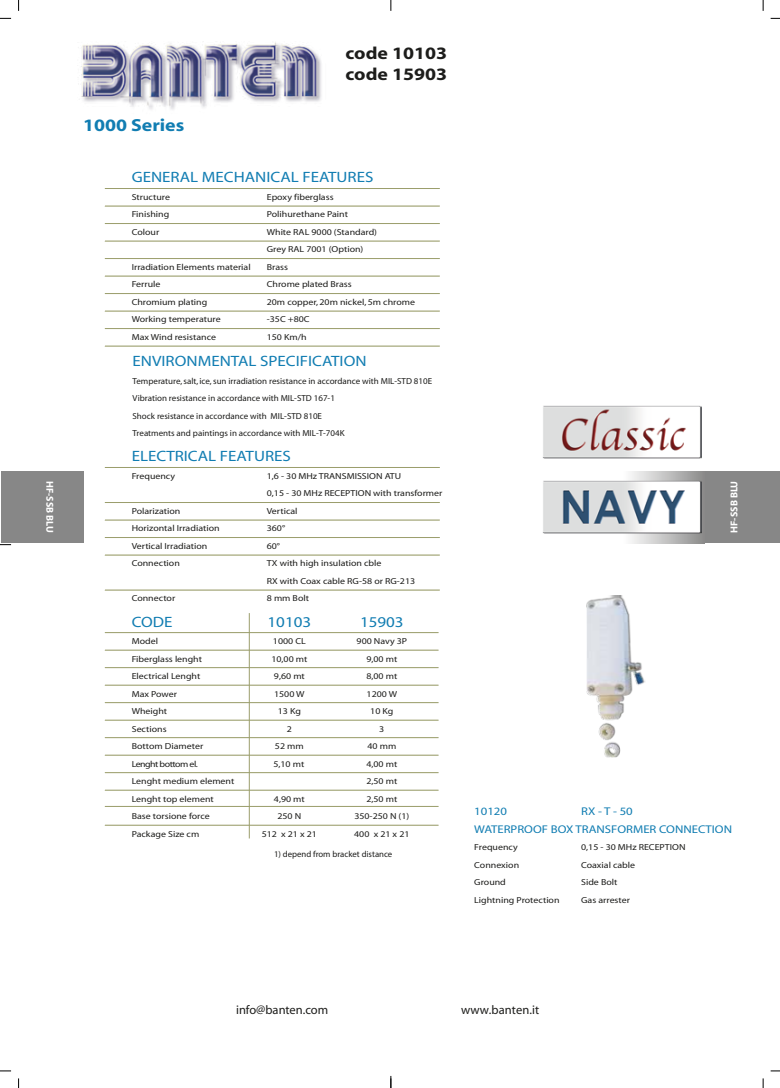
<style>
.page{position:relative;width:780px;height:1088px;background:#fff}
.page>*{position:absolute;margin:0;border:0;box-sizing:border-box;transform-origin:0 0}
.t1{font:700 17.5px/21px "Myriad";color:#1d1d1b;scale:1.13 1}
.t2{font:700 17.5px "Myriad";color:#117db2;scale:1.13 1}
.t3{font:15px "Myriad";color:#117db2;scale:1.13 1}
.t4{font:12.5px "Myriad";color:#1d1d1b}
.t5{font:11.25px/17.5px "Myriad";color:#117db2;scale:1.13 1}
.t6{font:700 10px "Myriad";color:#fff}
.t7{font:8.75px/17.5px "Myriad";color:#1d1d1b;scale:1.13 1}
.t8{font:8.75px/17.5px "Myriad";color:#1d1d1b}
.t9{font:8.75px "Myriad Pro";color:#1d1d1b}
.t10{font:8.75px "Myriad";letter-spacing:-.05em;color:#1d1d1b;scale:1.13 1}
</style>
<div class="page">
<svg style="left:0;top:1070px;width:11px;height:2px"></svg>
<svg style="left:770px;top:1070px;width:10px;height:2px"></svg>
<svg style="left:390px;top:1076px;width:1px;height:12px"></svg>
<div style="left:697px;top:471px;width:83px;height:72px;background:#878787"></div>
<svg style="left:622px;top:471px;width:80px;height:72px"></svg>
<div style="left:1px;top:471px;width:83px;height:72px;background:#878787"></div>
<img style="left:81px;top:42px;width:241px;height:68px">
<hr style="left:105px;top:223px;width:335px;height:1px;background:#9b9e6c">
<hr style="left:105px;top:206px;width:335px;height:1px;background:#9b9e6c">
<hr style="left:105px;top:188px;width:335px;height:1px;background:#9b9e6c">
<hr style="left:105px;top:241px;width:335px;height:1px;background:#9b9e6c">
<hr style="left:105px;top:258px;width:335px;height:1px;background:#9b9e6c">
<hr style="left:105px;top:276px;width:335px;height:1px;background:#9b9e6c">
<hr style="left:105px;top:293px;width:335px;height:1px;background:#9b9e6c">
<hr style="left:105px;top:311px;width:335px;height:1px;background:#9b9e6c">
<hr style="left:105px;top:328px;width:335px;height:1px;background:#9b9e6c">
<hr style="left:105px;top:346px;width:335px;height:1px;background:#9b9e6c">
<hr style="left:105px;top:667px;width:333px;height:1px;background:#9b9e6c">
<hr style="left:105px;top:650px;width:333px;height:1px;background:#9b9e6c">
<hr style="left:105px;top:632px;width:333px;height:1px;background:#9b9e6c">
<hr style="left:105px;top:685px;width:333px;height:1px;background:#9b9e6c">
<hr style="left:105px;top:702px;width:333px;height:1px;background:#9b9e6c">
<hr style="left:105px;top:720px;width:333px;height:1px;background:#9b9e6c">
<hr style="left:105px;top:737px;width:333px;height:1px;background:#9b9e6c">
<hr style="left:105px;top:755px;width:333px;height:1px;background:#9b9e6c">
<hr style="left:105px;top:772px;width:333px;height:1px;background:#9b9e6c">
<hr style="left:105px;top:790px;width:333px;height:1px;background:#9b9e6c">
<hr style="left:105px;top:806px;width:333px;height:1px;background:#9b9e6c">
<hr style="left:105px;top:825px;width:333px;height:1px;background:#9b9e6c">
<hr style="left:105px;top:502px;width:335px;height:1px;background:#9b9e6c">
<hr style="left:105px;top:467px;width:335px;height:1px;background:#9b9e6c">
<hr style="left:105px;top:520px;width:335px;height:1px;background:#9b9e6c">
<hr style="left:105px;top:537px;width:335px;height:1px;background:#9b9e6c">
<hr style="left:105px;top:555px;width:335px;height:1px;background:#9b9e6c">
<hr style="left:105px;top:590px;width:335px;height:1px;background:#9b9e6c">
<img style="left:586px;top:595px;width:59px;height:162px">
<hr style="left:249px;top:613px;width:1px;height:225px;background:#9b9e6c">
<img style="left:542px;top:405px;width:159px;height:53px">
<img style="left:542px;top:480px;width:159px;height:53px">
<h1 class="t2" style="left:83px;top:116px;width:91px">1000 Series</h1>
<h1 class="t1" style="left:345px;top:44px;width:91px">code 10103 code 15903</h1>
<h2 class="t3" style="left:132px;top:170px;width:215px">GENERAL MECHANICAL FEATURES</h2>
<p class="t7" style="left:132px;top:188px;width:35px">Structure</p>
<p class="t7" style="left:267px;top:188px;width:61px">Epoxy fiberglass</p>
<p class="t7" style="left:132px;top:206px;width:35px">Finishing</p>
<p class="t7" style="left:267px;top:206px;width:73px">Polihurethane Paint</p>
<p class="t7" style="left:132px;top:223px;width:26px">Colour</p>
<p class="t7" style="left:267px;top:223px;width:99px">White RAL 9000 (Standard)<br>Grey RAL 7001 (Option)</p>
<p class="t7" style="left:132px;top:258px;width:107px">Irradiation Elements material</p>
<p class="t7" style="left:267px;top:258px;width:20px">Brass</p>
<p class="t7" style="left:132px;top:276px;width:27px">Ferrule</p>
<p class="t7" style="left:267px;top:276px;width:77px">Chrome plated Brass</p>
<p class="t7" style="left:132px;top:293px;width:68px">Chromium plating</p>
<p class="t7" style="left:267px;top:293px;width:133px">20m copper, 20m nickel, 5m chrome</p>
<p class="t7" style="left:132px;top:311px;width:80px">Working temperature</p>
<p class="t7" style="left:267px;top:311px;width:39px">-35C +80C</p>
<p class="t7" style="left:132px;top:328px;width:76px">Max Wind resistance</p>
<p class="t7" style="left:267px;top:328px;width:37px">150 Km/h</p>
<h2 class="t3" style="left:132px;top:354px;width:208px">ENVIRONMENTAL SPECIFICATION</h2>
<p class="t8" style="left:132px;top:372px;width:301px">Temperature, salt, ice, sun irradiation resistance in accordance with MIL-STD 810E Vibration resistance in accordance with MIL-STD 167-1<br>Shock resistance in accordance with MIL-STD 810E<br>Treatments and paintings in accordance with MIL-T-704K</p>
<h2 class="t3" style="left:132px;top:449px;width:142px">ELECTRICAL FEATURES</h2>
<p class="t7" style="left:132px;top:468px;width:40px">Frequency</p>
<p class="t7" style="left:267px;top:468px;width:157px">1,6 - 30 MHz TRANSMISSION ATU<br>0,15 - 30 MHz RECEPTION with transformer</p>
<p class="t7" style="left:132px;top:503px;width:45px">Polarization</p>
<p class="t7" style="left:267px;top:503px;width:29px">Vertical</p>
<p class="t7" style="left:132px;top:520px;width:79px">Horizontal Irradiation</p>
<p class="t7" style="left:267px;top:520px;width:18px">360°</p>
<p class="t7" style="left:132px;top:538px;width:68px">Vertical Irradiation</p>
<p class="t7" style="left:267px;top:538px;width:13px">60°</p>
<p class="t7" style="left:132px;top:555px;width:44px">Connection</p>
<p class="t7" style="left:267px;top:555px;width:133px">TX with high insulation cble<br>RX with Coax cable RG-58 or RG-213</p>
<p class="t7" style="left:132px;top:590px;width:40px">Connector</p>
<p class="t7" style="left:267px;top:590px;width:39px">8 mm Bolt</p>
<h2 class="t3" style="left:132px;top:614px;width:38px">CODE</h2>
<h2 class="t3" style="left:267px;top:614px;width:40px">10103</h2>
<h2 class="t3" style="left:360px;top:614px;width:40px">15903</h2>
<p class="t7" style="left:132px;top:633px;width:25px">Model</p>
<p class="t7" style="left:273px;top:633px;width:31px">1000 CL</p>
<p class="t7" style="left:356px;top:633px;width:46px">900 Navy 3P</p>
<p class="t7" style="left:132px;top:650px;width:64px">Fiberglass lenght</p>
<p class="t7" style="left:271px;top:650px;width:33px">10,00 mt</p>
<p class="t7" style="left:366px;top:650px;width:29px">9,00 mt</p>
<p class="t7" style="left:132px;top:668px;width:62px">Electrical Lenght</p>
<p class="t7" style="left:274px;top:668px;width:29px">9,60 mt</p>
<p class="t7" style="left:366px;top:668px;width:29px">8,00 mt</p>
<p class="t7" style="left:132px;top:685px;width:42px">Max Power</p>
<p class="t7" style="left:274px;top:685px;width:28px">1500 W</p>
<p class="t7" style="left:366px;top:685px;width:28px">1200 W</p>
<p class="t7" style="left:132px;top:703px;width:33px">Wheight</p>
<p class="t7" style="left:278px;top:703px;width:22px">13 Kg</p>
<p class="t7" style="left:370px;top:703px;width:22px">10 Kg</p>
<p class="t7" style="left:132px;top:720px;width:32px">Sections</p>
<p class="t7" style="left:287px;top:720px;width:6px">2</p>
<p class="t7" style="left:379px;top:720px;width:6px">3</p>
<p class="t7" style="left:132px;top:738px;width:65px">Bottom Diameter</p>
<p class="t7" style="left:275px;top:738px;width:27px">52 mm</p>
<p class="t7" style="left:367px;top:738px;width:27px">40 mm</p>
<p class="t10" style="left:132px;top:759px;width:60px">Lenght bottom el.</p>
<p class="t7" style="left:273px;top:755px;width:29px">5,10 mt</p>
<p class="t7" style="left:366px;top:755px;width:29px">4,00 mt</p>
<p class="t7" style="left:132px;top:773px;width:92px">Lenght medium element</p>
<p class="t7" style="left:366px;top:773px;width:29px">2,50 mt</p>
<p class="t7" style="left:132px;top:790px;width:74px">Lenght top element</p>
<p class="t7" style="left:274px;top:790px;width:29px">4,90 mt</p>
<p class="t7" style="left:366px;top:790px;width:29px">2,50 mt</p>
<p class="t7" style="left:132px;top:808px;width:71px">Base torsione force</p>
<p class="t7" style="left:277px;top:808px;width:23px">250 N</p>
<p class="t7" style="left:354px;top:808px;width:50px">350-250 N (1)</p>
<p class="t7" style="left:132px;top:825px;width:61px">Package Size cm</p>
<p class="t7" style="left:262px;top:825px;width:50px">512 x 21 x 21</p>
<p class="t7" style="left:354px;top:825px;width:50px">400 x 21 x 21</p>
<p class="t6" style="left:55px;top:481px;width:53px;rotate:90deg">HF-SSB BLU</p>
<p class="t6" style="left:729px;top:533px;width:53px;rotate:-90deg">HF-SSB BLU</p>
<p class="t5" style="left:474px;top:803px;width:229px;text-indent:107px">RX - T - 50<br>WATERPROOF BOX TRANSFORMER CONNECTION</p>
<p class="t7" style="left:474px;top:839px;width:40px">Frequency</p>
<p class="t7" style="left:581px;top:839px;width:94px">0,15 - 30 MHz RECEPTION</p>
<p class="t7" style="left:474px;top:856px;width:41px">Connexion</p>
<p class="t7" style="left:581px;top:856px;width:49px">Coaxial cable</p>
<p class="t7" style="left:474px;top:874px;width:29px">Ground</p>
<p class="t7" style="left:581px;top:874px;width:34px">Side Bolt</p>
<p class="t7" style="left:474px;top:891px;width:77px">Lightning Protection</p>
<p class="t7" style="left:581px;top:891px;width:45px">Gas arrester</p>
<p class="t5" style="left:474px;top:803px;width:30px">10120</p>
<p class="t9" style="left:274px;top:848px;width:120px">1) depend from bracket distance</p>
<h3 class="t4" style="left:236px;top:1003px;width:94px">info@banten.com</h3>
<h3 class="t4" style="left:461px;top:1003px;width:80px">www.banten.it</h3>
</div>
